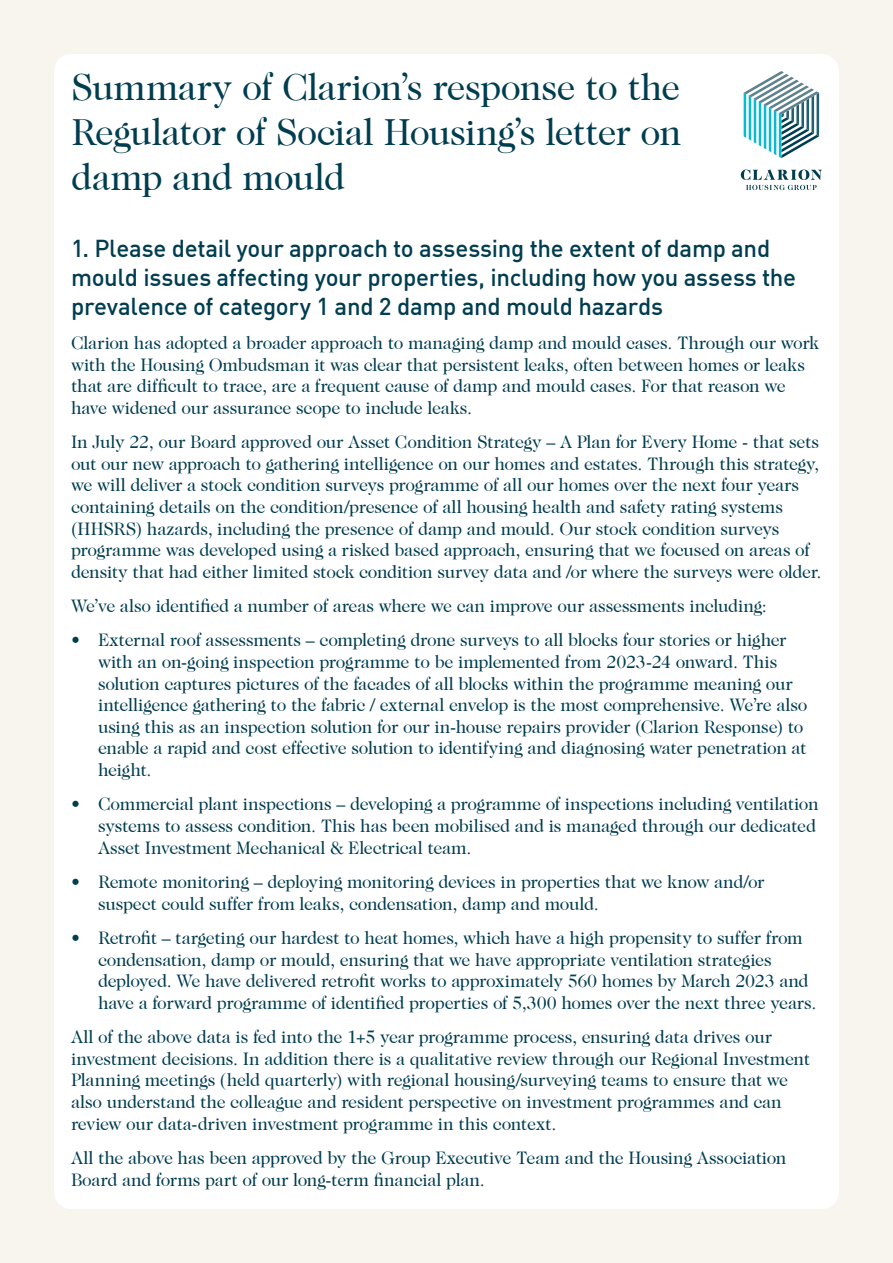
<style>
.page{position:relative;width:893px;height:1263px;background:#f8f5ee}
.page>*{position:absolute;margin:0;border:0;box-sizing:border-box;transform-origin:0 0}
.t1{font:37.5px/45px "Caslon 224 Std";letter-spacing:-.02em;color:#013d50;text-align:justify}
.t2{font:500 24px/28.8px "DINOT";letter-spacing:-.015em;color:#013d50}
.t3{font:18px/21.6px "Caslon 224 Std";letter-spacing:-.015em;color:#013d50}
</style>
<div class="page">
<div style="left:54px;top:54px;width:785px;height:1155px;background:#fff;border-radius:17px"></div>
<svg style="left:741px;top:169px;width:81px;height:21px"></svg>
<svg style="left:744px;top:71px;width:75px;height:87px"></svg>
<p class="t1" style="left:71px;top:64px;width:612px">Summary of Clarion’s response to the Regulator of Social Housing’s letter on damp and mould</p>
<p class="t2" style="left:71px;top:232px;width:727px">1. Please detail your approach to assessing the extent of damp and mould issues affecting your properties, including how you assess the prevalence of category 1 and 2 damp and mould hazards</p>
<p class="t3" style="left:71px;top:332px;width:750px">Clarion has adopted a broader approach to managing damp and mould cases. Through our work with the Housing Ombudsman it was clear that persistent leaks, often between homes or leaks that are difficult to trace, are a frequent cause of damp and mould cases. For that reason we have widened our assurance scope to include leaks.</p>
<p class="t3" style="left:71px;top:431px;width:752px">In July 22, our Board approved our Asset Condition Strategy – A Plan for Every Home - that sets out our new approach to gathering intelligence on our homes and estates. Through this strategy, we will deliver a stock condition surveys programme of all our homes over the next four years containing details on the condition/presence of all housing health and safety rating systems (HHSRS) hazards, including the presence of damp and mould. Our stock condition surveys programme was developed using a risked based approach, ensuring that we focused on areas of density that had either limited stock condition survey data and /or where the surveys were older.</p>
<p class="t3" style="left:71px;top:595px;width:697px">We’ve also identified a number of areas where we can improve our assessments including:</p>
<p class="t3" style="left:98px;top:629px;width:711px;text-indent:-27px">• External roof assessments – completing drone surveys to all blocks four stories or higher with an on-going inspection programme to be implemented from 2023-24 onward. This solution captures pictures of the facades of all blocks within the programme meaning our intelligence gathering to the fabric / external envelop is the most comprehensive. We’re also using this as an inspection solution for our in-house repairs provider (Clarion Response) to enable a rapid and cost effective solution to identifying and diagnosing water penetration at height.</p>
<p class="t3" style="left:98px;top:793px;width:722px;text-indent:-27px">• Commercial plant inspections – developing a programme of inspections including ventilation systems to assess condition. This has been mobilised and is managed through our dedicated<br>Asset Investment Mechanical &amp; Electrical team.</p>
<p class="t3" style="left:98px;top:871px;width:668px;text-indent:-27px">• Remote monitoring – deploying monitoring devices in properties that we know and/or suspect could suffer from leaks, condensation, damp and mould.</p>
<p class="t3" style="left:98px;top:927px;width:720px;text-indent:-27px">• Retrofit – targeting our hardest to heat homes, which have a high propensity to suffer from condensation, damp or mould, ensuring that we have appropriate ventilation strategies deployed. We have delivered retrofit works to approximately 560 homes by March 2023 and have a forward programme of identified properties of 5,300 homes over the next three years.</p>
<p class="t3" style="left:71px;top:1026px;width:740px">All of the above data is fed into the 1+5 year programme process, ensuring data drives our investment decisions. In addition there is a qualitative review through our Regional Investment Planning meetings (held quarterly) with regional housing/surveying teams to ensure that we also understand the colleague and resident perspective on investment programmes and can review our data-driven investment programme in this context.</p>
<p class="t3" style="left:71px;top:1147px;width:717px">All the above has been approved by the Group Executive Team and the Housing Association<br>Board and forms part of our long-term financial plan.</p>
</div>
